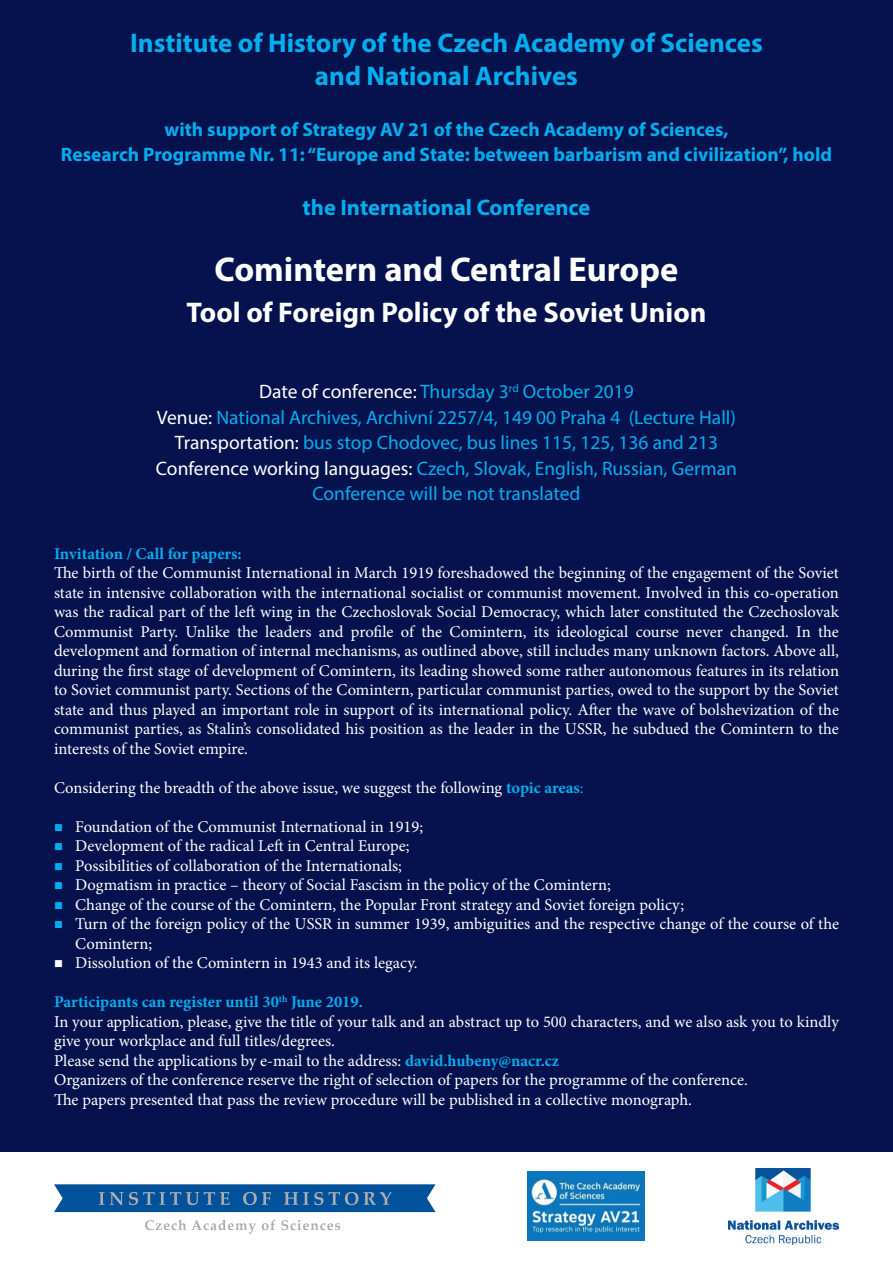
<style>
.page{position:relative;width:893px;height:1263px;background:#fff}
.page>*{position:absolute;margin:0;border:0;box-sizing:border-box;transform-origin:0 0}
.t1{font:700 34.5px "Myriad Pro";color:#fff}
.t2{font:700 28.5px "Myriad Pro";color:#fff}
.t3{font:700 27px/33px "Myriad Pro";color:#00aeef;text-align:center}
.t4{font:700 22.5px "Myriad Pro";color:#00aeef}
.t5{font:19.5px/25.5px "Myriad Pro";color:#00aeef;text-align:center}
.t6{font:700 19.5px/25.5px "Myriad Pro";color:#00aeef;text-align:center}
.t7{font:16.5px/19.5px "Minion Pro";color:#fff}
.t8{font:700 16.5px "Minion Pro";letter-spacing:-.005em;color:#00aeef}
.s1{color:#fff}
.s2{font-weight:700;color:#00aeef}
.s3{color:#00aeef}
</style>
<div class="page">
<div style="left:0;top:0;width:893px;height:1151px;background:#05124d"></div>
<img style="left:527px;top:1171px;width:117px;height:69px">
<svg style="left:54px;top:1184px;width:382px;height:28px;background:#1960a0"></svg>
<svg style="left:145px;top:1220px;width:41px;height:10px"></svg>
<svg style="left:192px;top:1220px;width:64px;height:14px"></svg>
<svg style="left:262px;top:1220px;width:13px;height:10px"></svg>
<svg style="left:281px;top:1220px;width:59px;height:10px"></svg>
<img style="left:729px;top:1169px;width:110px;height:76px">
<h3 class="t3" style="left:130px;top:25px;width:634px">Institute of History of the Czech Academy of Sciences and National Archives</h3>
<p class="t6" style="left:61px;top:116px;width:773px">with support of Strategy AV 21 of the Czech Academy of Sciences,<br>Research Programme Nr. 11: “Europe and State: between barbarism and civilization”, hold</p>
<h3 class="t4" style="left:303px;top:193px;width:289px">the International Conference</h3>
<h1 class="t1" style="left:214px;top:247px;width:465px">Comintern and Central Europe</h1>
<h2 class="t2" style="left:186px;top:294px;width:521px">Tool of Foreign Policy of the Soviet Union</h2>
<p class="t5" style="left:156px;top:379px;width:583px"><span class="s1">Date of conference:</span> Thursday 3<sup>rd</sup> October 2019<br><span class="s1">Venue:</span> National Archives, Archivní 2257/4, 149 00 Praha 4 (Lecture Hall)<br><span class="s1">Transportation:</span> bus stop Chodovec, bus lines 115, 125, 136 and 213<br><span class="s1">Conference working languages:</span> Czech, Slovak, English, Russian, German Conference will be not translated</p>
<p class="t8" style="left:54px;top:542px;width:189px">Invitation / Call for papers:</p>
<p class="t7" style="left:54px;top:563px;width:787px;text-align:justify">The birth of the Communist International in March 1919 foreshadowed the beginning of the engagement of the Soviet state in intensive collaboration with the international socialist or communist movement. Involved in this co-operation was the radical part of the left wing in the Czechoslovak Social Democracy, which later constituted the Czechoslovak Communist Party. Unlike the leaders and profile of the Comintern, its ideological course never changed. In the development and formation of internal mechanisms, as outlined above, still includes many unknown factors. Above all, during the first stage of development of Comintern, its leading showed some rather autonomous features in its relation to Soviet communist party. Sections of the Comintern, particular communist parties, owed to the support by the Soviet state and thus played an important role in support of its international policy. After the wave of bolshevization of the communist parties, as Stalin’s consolidated his position as the leader in the USSR, he subdued the Comintern to the interests of the Soviet empire.</p>
<p class="t7" style="left:54px;top:778px;width:531px">Considering the breadth of the above issue, we suggest the following <span class="s2">topic areas</span><span class="s3">:</span></p>
<p class="t7" style="left:54px;top:817px;width:371px"><span class="s3">■</span> Foundation of the Communist International in 1919;</p>
<p class="t7" style="left:54px;top:836px;width:357px"><span class="s3">■</span> Development of the radical Left in Central Europe;</p>
<p class="t7" style="left:54px;top:856px;width:349px"><span class="s3">■</span> Possibilities of collaboration of the Internationals;</p>
<p class="t7" style="left:54px;top:875px;width:558px"><span class="s3">■</span> Dogmatism in practice – theory of Social Fascism in the policy of the Comintern;</p>
<p class="t7" style="left:54px;top:895px;width:632px"><span class="s3">■</span> Change of the course of the Comintern, the Popular Front strategy and Soviet foreign policy;</p>
<p class="t7" style="left:75px;top:914px;width:765px;text-indent:-21px"><span class="s3">■</span> Turn of the foreign policy of the USSR in summer 1939, ambiguities and the respective change of the course of the<br>Comintern;</p>
<p class="t7" style="left:54px;top:953px;width:365px">■ Dissolution of the Comintern in 1943 and its legacy.</p>
<p class="t7" style="left:54px;top:992px;width:786px"><span class="s2">Participants can register until 30</span><sup>th</sup> <span class="s2">June 2019.<br></span>In your application, please, give the title of your talk and an abstract up to 500 characters, and we also ask you to kindly give your workplace and full titles/degrees.<br>Please send the applications by e-mail to the address: <span class="s2">david.hubeny@nacr.cz<br></span>Organizers of the conference reserve the right of selection of papers for the programme of the conference.<br>The papers presented that pass the review procedure will be published in a collective monograph.</p>
</div>
